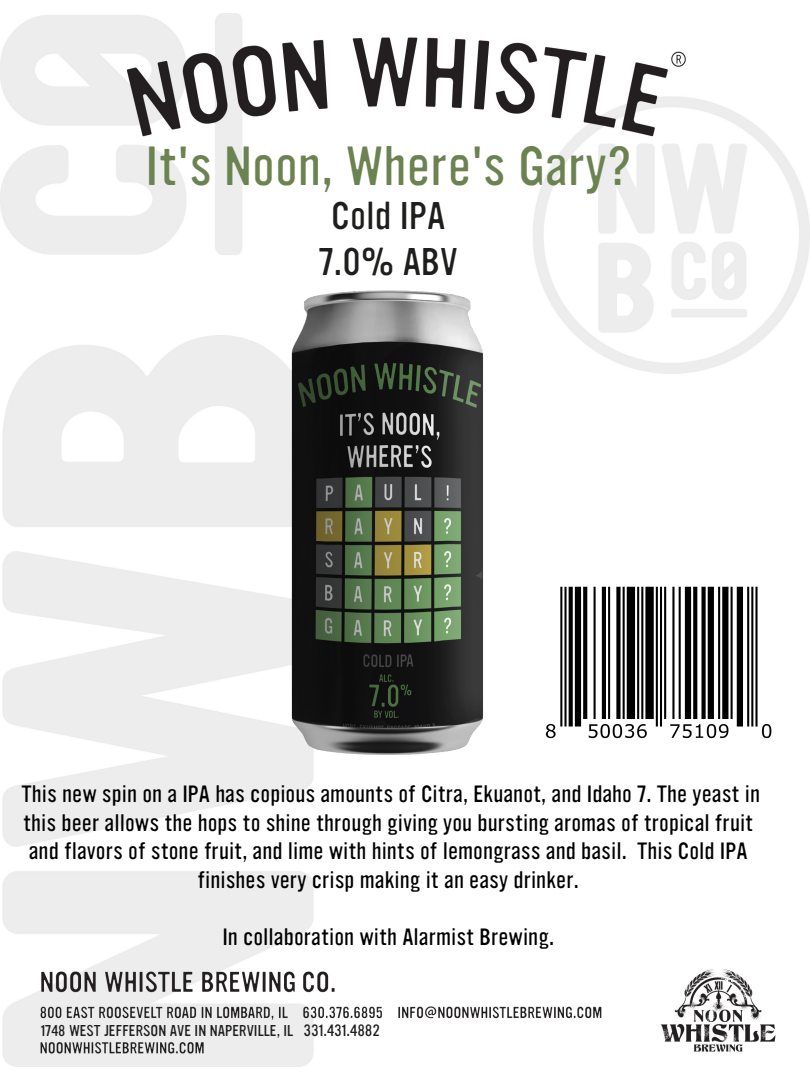
<style>
.page{position:relative;width:810px;height:1080px;background:#fff}
.page>*{position:absolute;margin:0;border:0;box-sizing:border-box;transform-origin:0 0}
.t1{font:300 48.12px "YWFT Ultramagnetic";color:#6b8350}
.t2{font:300 33.75px "YWFT Ultramagnetic";color:#1e1e1d}
.t3{font:300 20.62px/28.6px "YWFT Ultramagnetic";color:#000;text-align:center}
.t4{font:300 14.38px "YWFT Ultramagnetic";color:#1e1e1d}
.t5{font:300 13.75px "YWFT Ultramagnetic";color:#1e1e1d}
</style>
<div class="page">
<img style="left:0;top:13px;width:810px;height:1054px">
<img style="left:265px;top:264px;width:246px;height:518px">
<img style="left:532px;top:577px;width:254px;height:178px">
<p class="t1" style="left:146px;top:132px;width:488px">It's Noon, Where's Gary?</p>
<p class="t2" style="left:331px;top:191px;width:116px">Cold IPA</p>
<p class="t2" style="left:319px;top:238px;width:141px">7.0% ABV</p>
<p class="t3" style="left:21px;top:780px;width:740px">This new spin on a IPA has copious amounts of Citra, Ekuanot, and Idaho 7. The yeast in this beer allows the hops to shine through giving you bursting aromas of tropical fruit and flavors of stone fruit, and lime with hints of lemongrass and basil. This Cold IPA finishes very crisp making it an easy drinker.</p>
<p class="t3" style="left:222px;top:923px;width:333px">In collaboration with Alarmist Brewing.</p>
<p class="t5" style="left:41px;top:1021px;width:254px">1748 WEST JEFFERSON AVE IN NAPERVILLE, IL</p>
<p class="t4" style="left:304px;top:1020px;width:78px">331.431.4882</p>
</div>
